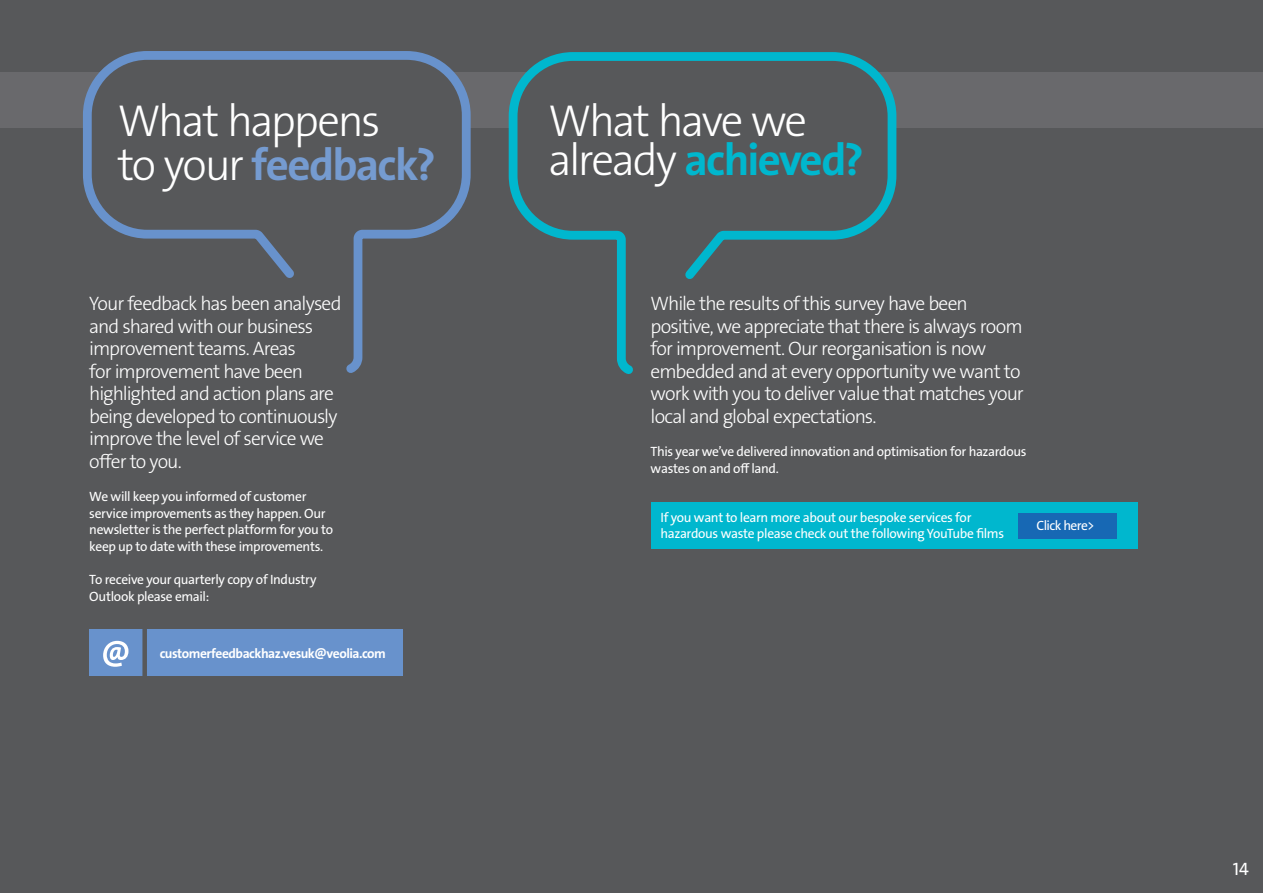
<style>
.page{position:relative;width:1263px;height:893px;background:#57585a}
.page>*{position:absolute;margin:0;border:0;box-sizing:border-box;transform-origin:0 0}
.t1{font:45px/43.5px "The Sans Veolia W3 Lig";letter-spacing:-.055em;color:#fff}
.t2{font:19.5px/22.5px "The Sans Veolia W3 Lig";letter-spacing:-.045em;color:#fff}
.t3{font:18px "The Sans Veolia W5 Pla";color:#fff}
.t4{font:13.5px/16.5px "The Sans Veolia W5 Pla";letter-spacing:-.025em;color:#fff}
.t5{font:13.5px "The Sans Veolia W7 Bld";letter-spacing:-.035em;color:#fff}
.s1{font-family:"The Sans Veolia W7 Bld";color:#759bd0}
.s2{font-family:"The Sans Veolia W7 Bld";color:#00b7ce}
</style>
<div class="page">
<div style="left:0;top:72px;width:1263px;height:56px;background:#69696c"></div>
<div style="left:651px;top:502px;width:486px;height:47px;background:#00b7ce"></div>
<div style="left:1018px;top:513px;width:98px;height:26px;background:#1768b4"></div>
<svg style="left:83px;top:51px;width:388px;height:322px"></svg>
<svg style="left:508px;top:52px;width:389px;height:322px"></svg>
<div style="left:89px;top:630px;width:314px;height:46px;background:#6892cc"></div>
<div style="left:142px;top:626px;width:5px;height:55px;background:#57585a"></div>
<svg style="left:103px;top:641px;width:25px;height:26px"></svg>
<p class="t1" style="left:118px;top:99px;width:319px">What happens<br>to your <span class="s1">feedback?</span></p>
<p class="t1" style="left:549px;top:102px;width:317px;line-height:39px">What have we already <span class="s2">achieved?</span></p>
<p class="t2" style="left:89px;top:293px;width:254px">Your feedback has been analysed and shared with our business improvement teams. Areas<br>for improvement have been highlighted and action plans are being developed to continuously improve the level of service we offer to you.</p>
<p class="t4" style="left:89px;top:489px;width:245px">We will keep you informed of customer service improvements as they happen. Our newsletter is the perfect platform for you to keep up to date with these improvements.</p>
<p class="t4" style="left:89px;top:572px;width:229px">To receive your quarterly copy of Industry<br>Outlook please email:</p>
<p class="t5" style="left:160px;top:645px;width:228px">customerfeedbackhaz.vesuk@veolia.com</p>
<p class="t2" style="left:651px;top:293px;width:375px">While the results of this survey have been positive, we appreciate that there is always room for improvement. Our reorganisation is now embedded and at every opportunity we want to work with you to deliver value that matches your local and global expectations.</p>
<p class="t4" style="left:651px;top:444px;width:377px">This year we’ve delivered innovation and optimisation for hazardous wastes on and off land.</p>
<p class="t4" style="left:660px;top:509px;width:345px">If you want to learn more about our bespoke services for hazardous waste please check out the following YouTube films</p>
<p class="t4" style="left:1036px;top:517px;width:59px">Click here&gt;</p>
<p class="t3" style="left:1233px;top:858px;width:18px">14</p>
</div>
